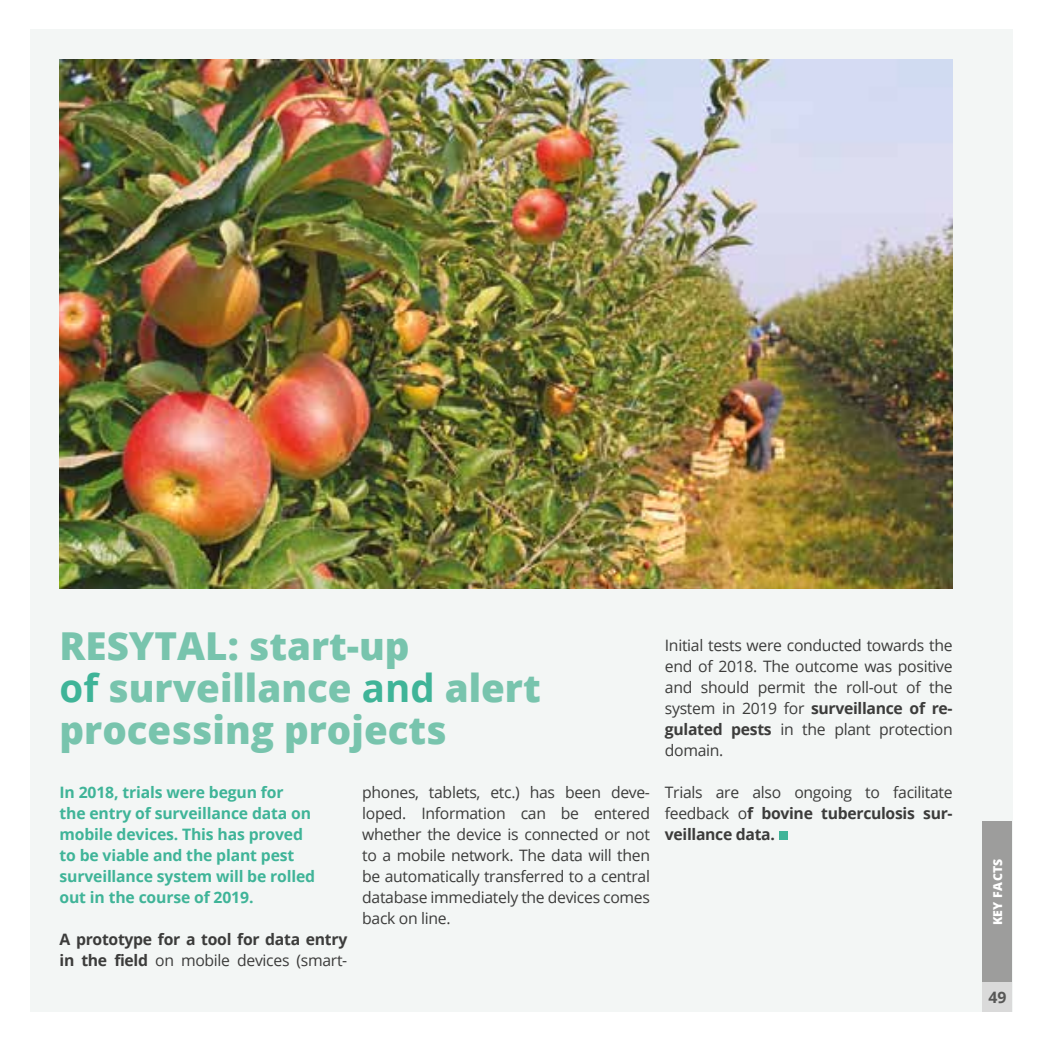
<style>
.page{position:relative;width:1042px;height:1042px;background:#fff}
.page>*{position:absolute;margin:0;border:0;box-sizing:border-box;transform-origin:0 0}
.t1{font:800 38.5px/42px "Open Sans";color:#78c4ad}
.t2{font:15.75px/21px "Open Sans";letter-spacing:-.02em;color:#3c3c3b;text-align:justify}
.t3{font:700 15.75px/21px "Open Sans";letter-spacing:-.01em;color:#3fb498}
.t4{font:700 15.75px/21px "Open Sans";letter-spacing:-.02em;color:#3c3c3b}
.t5{font:700 15.75px "Open Sans";color:#575756}
.t6{font:800 12.25px "Open Sans";letter-spacing:.025em;color:#fff}
.s1{font-weight:700;color:#3fb498}
.s2{font-weight:400}
.s3{font-weight:700}
</style>
<div class="page">
<div style="left:30px;top:30px;width:982px;height:982px;background:#f3f6f5"></div>
<div style="left:982px;top:821px;width:30px;height:161px;background:#9d9d9c"></div>
<div style="left:982px;top:982px;width:30px;height:30px;background:#dadada"></div>
<div style="left:779px;top:831px;width:9px;height:9px;background:#3fb498"></div>
<img style="left:60px;top:60px;width:892px;height:528px">
<h1 class="t1" style="left:60px;top:622px;width:483px">RESYTAL: start-up<br><span class="s1">of</span> surveillance <span class="s1">and</span> alert processing projects</h1>
<p class="t3" style="left:60px;top:781px;width:257px">In 2018, trials were begun for<br>the entry of surveillance data on mobile devices. This has proved to be viable and the plant pest surveillance system will be rolled out in the course of 2019.</p>
<p class="t4" style="left:60px;top:928px;width:289px">A prototype for a tool for data entry in the field <span class="s2">on mobile devices (smart-</span></p>
<p class="t2" style="left:362px;top:781px;width:289px">phones, tablets, etc.) has been deve&shy;loped. Information can be entered whether the device is connected or not to a mobile network. The data will then be automatically transferred to a central database immediately the devices comes back on line.</p>
<p class="t2" style="left:665px;top:634px;width:289px">Initial tests were conducted towards the end of 2018. The outcome was positive and should permit the roll-out of the system in 2019 for <span class="s3">surveillance of re&shy;gulated pests</span> in the plant protection domain.</p>
<p class="t2" style="left:665px;top:781px;width:289px">Trials are also ongoing to facilitate feedback o<span class="s3">f bovine tuberculosis sur&shy;veillance data.</span></p>
<p class="t6" style="left:988px;top:925px;width:68px;rotate:-90deg">KEY FACTS</p>
<p class="t5" style="left:988px;top:986px;width:19px">49</p>
</div>
